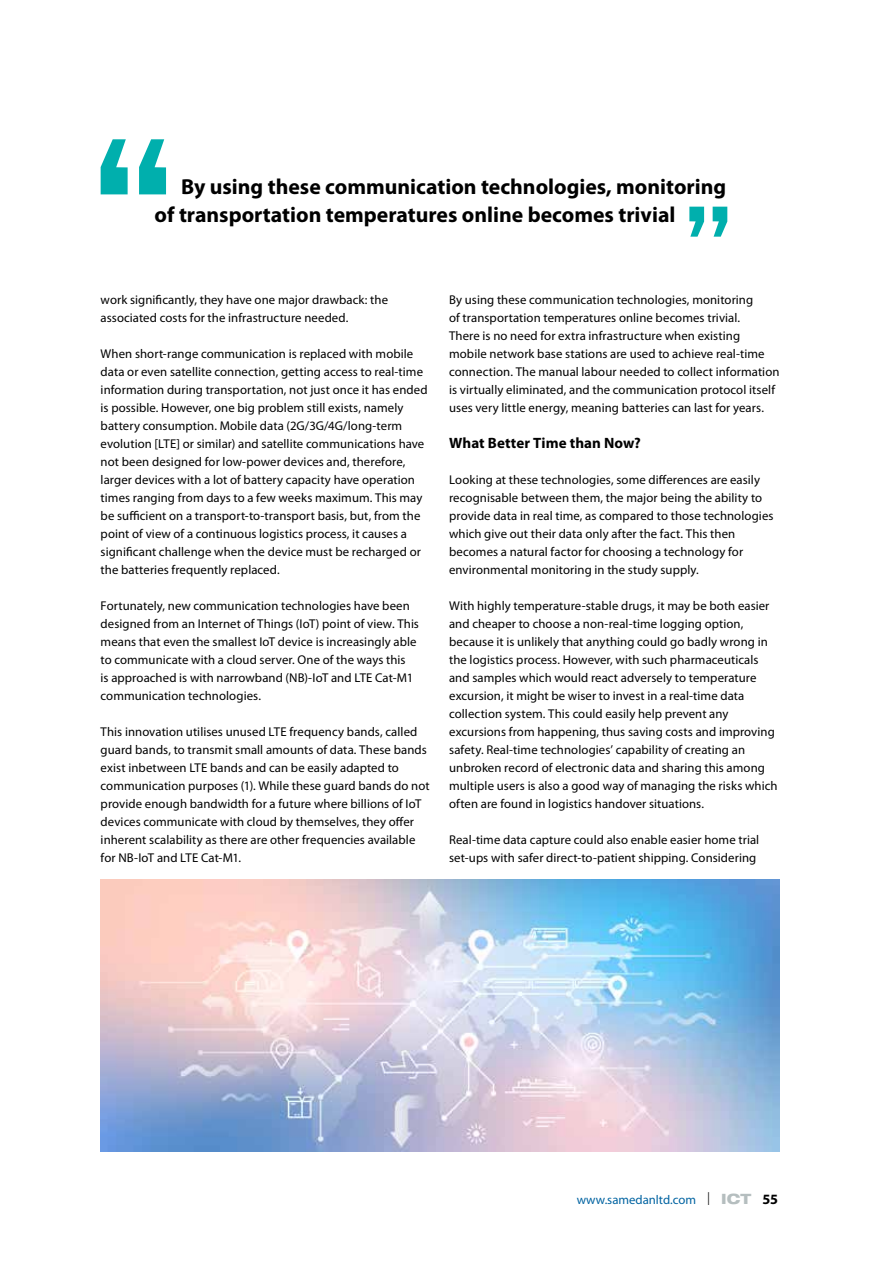
<style>
.page{position:relative;width:893px;height:1263px;background:#fff}
.page>*{position:absolute;margin:0;border:0;box-sizing:border-box;transform-origin:0 0}
.t1{font:700 21.75px/28.5px "Myriad Pro";color:#000}
.t2{font:700 15px "Myriad Pro";letter-spacing:.005em;color:#000}
.t3{font:12.75px/18px "Myriad Pro";letter-spacing:.005em;color:#000}
.t4{font:12.75px "Myriad Pro";color:#0063a1}
.s1{font-family:"Helvetica Neue LT Std";font-weight:100;font-size:18px;color:#000}
.s2{font-family:"Helvetica Neue LT Std";font-weight:800;font-stretch:expanded;font-size:14.25px;color:#b5bebf}
.s3{font-weight:700;font-size:14.25px;color:#000}
</style>
<div class="page">
<img style="left:101px;top:879px;width:679px;height:273px">
<svg style="left:689px;top:207px;width:15px;height:30px"></svg>
<svg style="left:713px;top:207px;width:14px;height:30px"></svg>
<svg style="left:139px;top:139px;width:27px;height:55px"></svg>
<svg style="left:101px;top:139px;width:27px;height:55px"></svg>
<h1 class="t1" style="left:155px;top:172px;width:573px;text-indent:26px">By using these communication technologies, monitoring of transportation temperatures online becomes trivial</h1>
<p class="t3" style="left:101px;top:291px;width:289px">work significantly, they have one major drawback: the associated costs for the infrastructure needed.</p>
<p class="t3" style="left:101px;top:345px;width:328px">When short-range communication is replaced with mobile data or even satellite connection, getting access to real-time information during transportation, not just once it has ended is possible. However, one big problem still exists, namely battery consumption. Mobile data (2G/3G/4G/long-term evolution [LTE] or similar) and satellite communications have not been designed for low-power devices and, therefore, larger devices with a lot of battery capacity have operation times ranging from days to a few weeks maximum. This may be sufficient on a transport-to-transport basis, but, from the point of view of a continuous logistics process, it causes a significant challenge when the device must be recharged or the batteries frequently replaced.</p>
<p class="t3" style="left:101px;top:597px;width:320px">Fortunately, new communication technologies have been designed from an Internet of Things (IoT) point of view. This means that even the smallest IoT device is increasingly able to communicate with a cloud server. One of the ways this<br>is approached is with narrowband (NB)-IoT and LTE Cat-M1 communication technologies.</p>
<p class="t3" style="left:101px;top:723px;width:331px">This innovation utilises unused LTE frequency bands, called guard bands, to transmit small amounts of data. These bands exist inbetween LTE bands and can be easily adapted to communication purposes (1). While these guard bands do not provide enough bandwidth for a future where billions of IoT devices communicate with cloud by themselves, they offer inherent scalability as there are other frequencies available for NB-IoT and LTE Cat-M1.</p>
<p class="t3" style="left:449px;top:291px;width:332px">By using these communication technologies, monitoring<br>of transportation temperatures online becomes trivial.<br>There is no need for extra infrastructure when existing mobile network base stations are used to achieve real-time connection. The manual labour needed to collect information is virtually eliminated, and the communication protocol itself uses very little energy, meaning batteries can last for years.</p>
<p class="t2" style="left:449px;top:435px;width:193px">What Better Time than Now?</p>
<p class="t3" style="left:449px;top:471px;width:326px">Looking at these technologies, some differences are easily recognisable between them, the major being the ability to provide data in real time, as compared to those technologies which give out their data only after the fact. This then becomes a natural factor for choosing a technology for environmental monitoring in the study supply.</p>
<p class="t3" style="left:449px;top:597px;width:330px">With highly temperature-stable drugs, it may be both easier and cheaper to choose a non-real-time logging option, because it is unlikely that anything could go badly wrong in the logistics process. However, with such pharmaceuticals and samples which would react adversely to temperature excursion, it might be wiser to invest in a real-time data collection system. This could easily help prevent any excursions from happening, thus saving costs and improving safety. Real-time technologies’ capability of creating an unbroken record of electronic data and sharing this among multiple users is also a good way of managing the risks which often are found in logistics handover situations.</p>
<p class="t3" style="left:449px;top:831px;width:312px">Real-time data capture could also enable easier home trial set-ups with safer direct-to-patient shipping. Considering</p>
<p class="t4" style="left:577px;top:1192px;width:203px">www.samedanltd.com <span class="s1">l</span> <span class="s2">ICT</span> <span class="s3">55</span></p>
</div>
